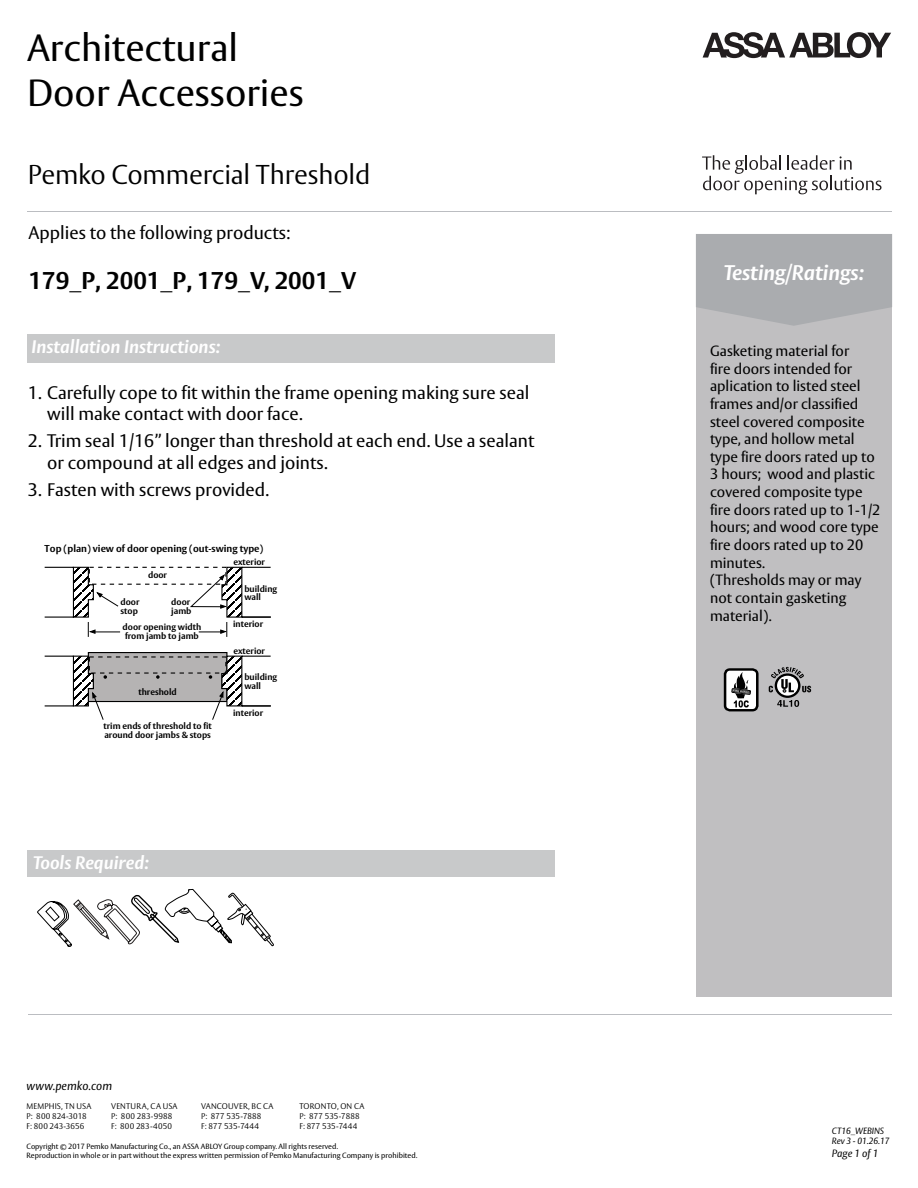
<style>
.page{position:relative;width:918px;height:1188px;background:#fff}
.page>*{position:absolute;margin:0;border:0;box-sizing:border-box;transform-origin:0 0}
.t1{font:37.5px/45px "ASSA Vesta";color:#000}
.t2{font:300 27px "ASSA Vesta";letter-spacing:-.01em;color:#000}
.t3{font:700 24px "ASSA Vesta";color:#000}
.t4{font:italic 700 21px "ASSA Vesta";color:#fff}
.t5{font:18px/21.6px "ASSA Vesta";color:#000}
.t6{font:italic 700 18px "ASSA Vesta";color:#fff}
.t7{font:14.7px/17.7px "ASSA Vesta";color:#000}
.t8{font:italic 12px "ASSA Vesta";color:#000}
.t9{font:italic 10.5px "ASSA Vesta";color:#000}
.t10{font:700 9.9px "ASSA Vesta";color:#000}
.t11{font:italic 9px/10.8px "ASSA Vesta";color:#000}
.t12{font:700 8.85px/8.9px "ASSA Vesta";color:#000}
.t13{font:300 8.25px/9.8px "ASSA Vesta";letter-spacing:.015em;color:#000}
.t14{font:7.5px/9px "ASSA Vesta";color:#000}
</style>
<div class="page">
<svg style="left:703px;top:32px;width:188px;height:26px"></svg>
<svg style="left:702px;top:155px;width:180px;height:39px"></svg>
<hr style="left:27px;top:211px;width:864px;height:1px;background:#bbbdc1">
<hr style="left:28px;top:1014px;width:864px;height:1px;background:#bbbdc1">
<div style="left:696px;top:240px;width:196px;height:757px;background:#c0bfc1"></div>
<svg style="left:696px;top:234px;width:196px;height:92px;background:#acadb0"></svg>
<div style="left:725px;top:669px;width:32px;height:41px;background:#fff;border-radius:5px"></div>
<div style="left:724px;top:668px;width:35px;height:43px;border:2px solid #000;border-radius:5px"></div>
<svg style="left:731px;top:672px;width:20px;height:35px"></svg>
<svg style="left:769px;top:667px;width:42px;height:40px"></svg>
<svg style="left:37px;top:889px;width:237px;height:58px"></svg>
<svg style="left:45px;top:566px;width:226px;height:71px"></svg>
<svg style="left:45px;top:652px;width:226px;height:68px"></svg>
<div style="left:27px;top:850px;width:528px;height:27px;background:#c8c9ca"></div>
<div style="left:27px;top:334px;width:528px;height:29px;background:#c8c9ca"></div>
<h1 class="t1" style="left:27px;top:27px;width:278px">Architectural<br>Door Accessories</h1>
<h2 class="t2" style="left:28px;top:158px;width:344px">Pemko Commercial Threshold</h2>
<p class="t5" style="left:29px;top:222px;width:263px">Applies to the following products:</p>
<h3 class="t3" style="left:29px;top:266px;width:329px">179_P, 2001_P, 179_V, 2001_V</h3>
<p class="t6" style="left:32px;top:336px;width:190px">Installation Instructions:</p>
<p class="t5" style="left:47px;top:382px;width:484px;text-indent:-19px">1. Carefully cope to fit within the frame opening making sure seal will make contact with door face.</p>
<p class="t5" style="left:47px;top:431px;width:489px;text-indent:-19px">2. Trim seal 1/16” longer than threshold at each end. Use a sealant or compound at all edges and joints.</p>
<p class="t5" style="left:28px;top:480px;width:243px">3. Fasten with screws provided.</p>
<p class="t10" style="left:45px;top:543px;width:220px">Top (plan) view of door opening (out-swing type)</p>
<p class="t12" style="left:148px;top:571px;width:20px">door</p>
<p class="t12" style="left:121px;top:598px;width:20px">door stop</p>
<p class="t12" style="left:123px;top:623px;width:80px">door opening width from jamb to jamb</p>
<p class="t12" style="left:171px;top:598px;width:22px">door jamb</p>
<p class="t12" style="left:138px;top:688px;width:40px">threshold</p>
<p class="t12" style="left:104px;top:722px;width:110px">trim ends of threshold to fit around door jambs &amp; stops</p>
<p class="t12" style="left:233px;top:558px;width:33px">exterior</p>
<p class="t12" style="left:244px;top:584px;width:34px">building wall</p>
<p class="t12" style="left:233px;top:619px;width:32px">interior</p>
<p class="t12" style="left:233px;top:646px;width:33px">exterior</p>
<p class="t12" style="left:244px;top:673px;width:34px">building wall</p>
<p class="t12" style="left:233px;top:708px;width:32px">interior</p>
<p class="t6" style="left:33px;top:851px;width:117px">Tools Required:</p>
<p class="t8" style="left:27px;top:1079px;width:87px">www.pemko.com</p>
<p class="t13" style="left:27px;top:1102px;width:66px">MEMPHIS, TN USA<br>P: 800 824-3018<br>F: 800 243-3656</p>
<p class="t13" style="left:111px;top:1102px;width:68px">VENTURA, CA USA<br>P: 800 283-9988<br>F: 800 283-4050</p>
<p class="t13" style="left:201px;top:1102px;width:74px">VANCOUVER, BC CA<br>P: 877 535-7888<br>F: 877 535-7444</p>
<p class="t13" style="left:299px;top:1102px;width:67px">TORONTO, ON CA<br>P: 877 535-7888<br>F: 877 535-7444</p>
<p class="t14" style="left:27px;top:1143px;width:392px">Copyright © 2017 Pemko Manufacturing Co., an ASSA ABLOY Group company. All rights reserved.<br>Reproduction in whole or in part without the express written permission of Pemko Manufacturing Company is prohibited.</p>
<h3 class="t4" style="left:724px;top:259px;width:142px">Testing/Ratings:</h3>
<p class="t7" style="left:710px;top:343px;width:172px">Gasketing material for<br>fire doors intended for aplication to listed steel frames and/or classified steel covered composite type, and hollow metal type fire doors rated up to<br>3 hours; wood and plastic covered composite type fire doors rated up to 1-1/2 hours; and wood core type fire doors rated up to 20 minutes.<br>(Thresholds may or may not contain gasketing material).</p>
<p class="t11" style="left:832px;top:1126px;width:59px">CT16_WEBINS<br>Rev 3 - 01.26.17</p>
<p class="t9" style="left:832px;top:1147px;width:48px">Page 1 of 1</p>
</div>
